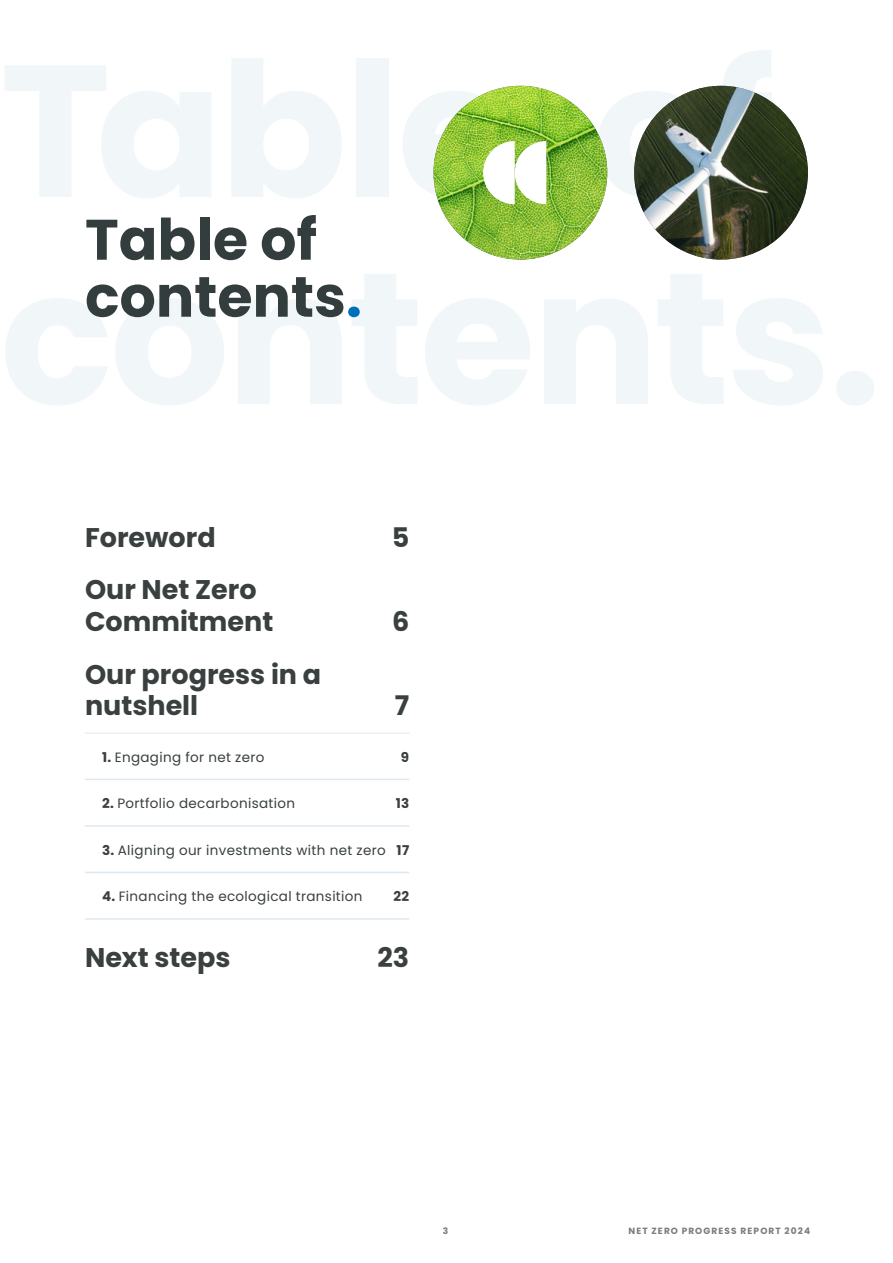
<style>
.page{position:relative;width:893px;height:1263px;background:#fff}
.page>*{position:absolute;margin:0;border:0;box-sizing:border-box;transform-origin:0 0}
.t1{font:700 57px/57px "Poppins";color:#333d3d}
.t2{font:700 27px/31.5px "Poppins";color:#39403f}
.t3{font:13.5px "Poppins";letter-spacing:.025em;color:#39403f}
.t4{font:700 13.5px "Poppins";color:#39403f}
.t5{font:700 9px "Poppins";letter-spacing:.125em;color:#7c7b7b}
.s1{color:#0070ba}
.s2{font-weight:700}
</style>
<div class="page">
<img style="left:433px;top:86px;width:174px;height:174px;border-radius:87px">
<img style="left:634px;top:86px;width:174px;height:173px;border-radius:86px">
<svg style="left:483px;top:141px;width:63px;height:63px"></svg>
<hr style="left:85px;top:732px;width:324px;height:2px;background:#dde9f1">
<hr style="left:85px;top:779px;width:324px;height:1px;background:#dde9f1">
<hr style="left:85px;top:825px;width:324px;height:2px;background:#dde9f1">
<hr style="left:85px;top:872px;width:324px;height:1px;background:#dde9f1">
<hr style="left:85px;top:918px;width:324px;height:2px;background:#dde9f1">
<h1 class="t1" style="left:85px;top:212px;width:278px">Table of contents<span class="s1">.</span></h1>
<h2 class="t2" style="left:85px;top:521px;width:132px">Foreword</h2>
<h2 class="t2" style="left:392px;top:521px;width:19px">5</h2>
<h2 class="t2" style="left:85px;top:574px;width:190px">Our Net Zero<br>Commitment</h2>
<h2 class="t2" style="left:392px;top:606px;width:19px">6</h2>
<h2 class="t2" style="left:85px;top:658px;width:238px">Our progress in a nutshell</h2>
<h2 class="t2" style="left:395px;top:690px;width:16px">7</h2>
<p class="t3" style="left:102px;top:749px;width:164px"><span class="s2">1.</span> Engaging for net zero</p>
<p class="t4" style="left:401px;top:749px;width:10px">9</p>
<p class="t3" style="left:102px;top:796px;width:195px"><span class="s2">2.</span> Portfolio decarbonisation</p>
<p class="t4" style="left:396px;top:796px;width:15px">13</p>
<p class="t3" style="left:102px;top:842px;width:309px"><span class="s2">3.</span> Aligning our investments with net zero <span class="s2">17</span></p>
<p class="t3" style="left:102px;top:889px;width:262px"><span class="s2">4.</span> Financing the ecological transition</p>
<p class="t4" style="left:393px;top:889px;width:17px">22</p>
<h2 class="t2" style="left:85px;top:942px;width:147px">Next steps</h2>
<h2 class="t2" style="left:378px;top:942px;width:33px">23</h2>
<p class="t5" style="left:443px;top:1225px;width:7px">3</p>
<p class="t5" style="left:628px;top:1225px;width:183px">NET ZERO PROGRESS REPORT 2024</p>
</div>
